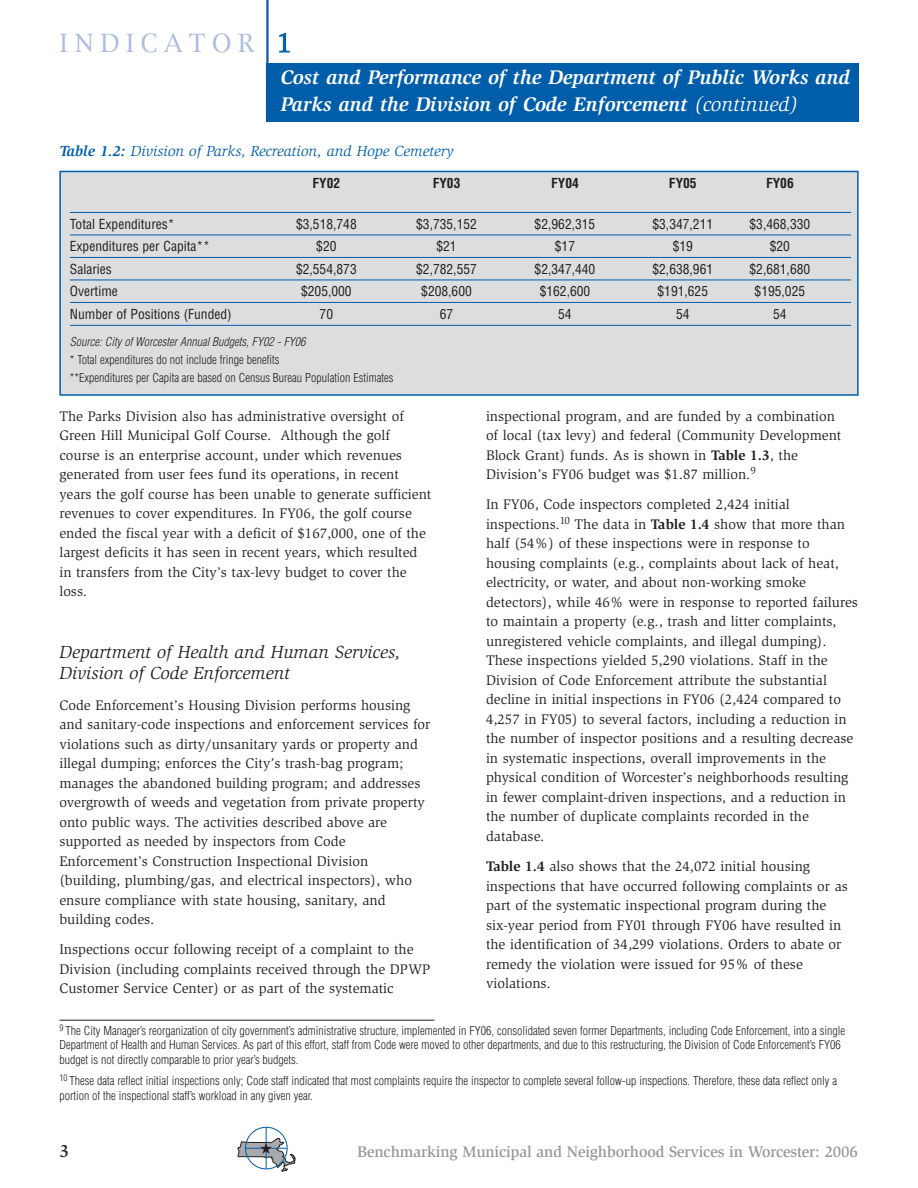
<style>
.page{position:relative;width:918px;height:1188px;background:#fff}
.page>*{position:absolute;margin:0;border:0;box-sizing:border-box;transform-origin:0 0}
.t1{font:24px "New York";letter-spacing:.265em;color:#adbbdf}
.t2{font:italic 700 20.25px/27px "Slimbach";color:#fff}
.t3{font:italic 18px/21px "Slimbach";color:#231f20}
.t4{font:500 18px "Slimbach";color:#231f20}
.t5{font:500 15.75px "Slimbach";letter-spacing:-.01em;color:#939598}
.t6{font:italic 15px "Slimbach";color:#005daa}
.t7{font:14.25px/19.5px "Slimbach";color:#231f20}
.t8{font:condensed 13.5px "Helvetica";color:#231f20}
.t9{font:700 condensed 13.5px "Helvetica";color:#231f20}
.t10{font:300 condensed 12px/14.4px "Helvetica";color:#231f20}
.t11{font:italic 300 condensed 12px "Helvetica";color:#231f20}
.s1{color:#005daa}
.s2{font-weight:400}
.s3{font-weight:700}
</style>
<div class="page">
<hr style="left:266px;top:0;width:3px;height:80px;background:#005daa">
<div style="left:245px;top:1127px;width:43px;height:42px;border:1px solid #005daa;border-radius:50%"></div>
<hr style="left:266px;top:1127px;width:1px;height:42px;background:#005daa">
<svg style="left:237px;top:1138px;width:58px;height:33px"></svg>
<hr style="left:59px;top:1020px;width:375px;height:1px;background:#231f20">
<div style="left:61px;top:172px;width:796px;height:222px;background:#dcddde"></div>
<hr style="left:70px;top:212px;width:781px;height:1px;background:#005daa">
<hr style="left:70px;top:235px;width:781px;height:1px;background:#005daa">
<hr style="left:70px;top:257px;width:781px;height:1px;background:#005daa">
<hr style="left:70px;top:280px;width:781px;height:1px;background:#005daa">
<hr style="left:70px;top:302px;width:781px;height:1px;background:#005daa">
<hr style="left:70px;top:325px;width:781px;height:1px;background:#005daa">
<div style="left:59px;top:171px;width:800px;height:225px;border:2px solid #005daa"></div>
<div style="left:266px;top:63px;width:593px;height:59px;background:#005daa"></div>
<h1 class="t1" style="left:59px;top:33px;width:234px">INDICATOR <span class="s1">1</span></h1>
<h2 class="t2" style="left:281px;top:65px;width:571px">Cost and Performance of the Department of Public Works and<br>Parks and the Division of Code Enforcement <span class="s2">(continued)</span></h2>
<p class="t6" style="left:59px;top:145px;width:396px"><span class="s3">Table 1.2:</span> Division of Parks, Recreation, and Hope Cemetery</p>
<p class="t9" style="left:313px;top:178px;width:29px">FY02</p>
<p class="t9" style="left:433px;top:178px;width:29px">FY03</p>
<p class="t9" style="left:551px;top:178px;width:29px">FY04</p>
<p class="t9" style="left:669px;top:178px;width:29px">FY05</p>
<p class="t9" style="left:766px;top:178px;width:29px">FY06</p>
<p class="t8" style="left:70px;top:219px;width:106px">Total Expenditures*</p>
<p class="t8" style="left:296px;top:219px;width:62px">$3,518,748</p>
<p class="t8" style="left:416px;top:219px;width:62px">$3,735,152</p>
<p class="t8" style="left:535px;top:219px;width:62px">$2,962,315</p>
<p class="t8" style="left:652px;top:219px;width:62px">$3,347,211</p>
<p class="t8" style="left:750px;top:219px;width:62px">$3,468,330</p>
<p class="t8" style="left:70px;top:241px;width:142px">Expenditures per Capita**</p>
<p class="t8" style="left:316px;top:241px;width:22px">$20</p>
<p class="t8" style="left:436px;top:241px;width:22px">$21</p>
<p class="t8" style="left:555px;top:241px;width:22px">$17</p>
<p class="t8" style="left:673px;top:241px;width:22px">$19</p>
<p class="t8" style="left:770px;top:241px;width:22px">$20</p>
<p class="t8" style="left:70px;top:264px;width:43px">Salaries</p>
<p class="t8" style="left:296px;top:264px;width:62px">$2,554,873</p>
<p class="t8" style="left:416px;top:264px;width:62px">$2,782,557</p>
<p class="t8" style="left:535px;top:264px;width:62px">$2,347,440</p>
<p class="t8" style="left:652px;top:264px;width:62px">$2,638,961</p>
<p class="t8" style="left:750px;top:264px;width:62px">$2,681,680</p>
<p class="t8" style="left:70px;top:286px;width:49px">Overtime</p>
<p class="t8" style="left:301px;top:286px;width:52px">$205,000</p>
<p class="t8" style="left:421px;top:286px;width:52px">$208,600</p>
<p class="t8" style="left:540px;top:286px;width:52px">$162,600</p>
<p class="t8" style="left:658px;top:286px;width:52px">$191,625</p>
<p class="t8" style="left:755px;top:286px;width:52px">$195,025</p>
<p class="t8" style="left:70px;top:309px;width:163px">Number of Positions (Funded)</p>
<p class="t8" style="left:320px;top:309px;width:15px">70</p>
<p class="t8" style="left:440px;top:309px;width:15px">67</p>
<p class="t8" style="left:558px;top:309px;width:15px">54</p>
<p class="t8" style="left:676px;top:309px;width:15px">54</p>
<p class="t8" style="left:773px;top:309px;width:15px">54</p>
<p class="t11" style="left:70px;top:337px;width:240px">Source:City ofWorcesterAnnualBudgets,FY02 -FY06</p>
<p class="t10" style="left:70px;top:351px;width:325px;line-height:18px">* Total expenditures do not include fringe benefits<br>**Expenditures per Capita are based on Census Bureau Population Estimates</p>
<p class="t7" style="left:486px;top:407px;width:357px">inspectional program, and are funded by a combination of local (tax levy) and federal (Community Development Block Grant) funds. As is shown in <span class="s3">Table 1.3</span>, the Division’s FY06 budget was $1.87 million.<sup>9</sup></p>
<p class="t7" style="left:486px;top:496px;width:373px">In FY06, Code inspectors completed 2,424 initial inspections.<sup>10</sup> The data in <span class="s3">Table 1.4</span> show that more than half (54%) of these inspections were in response to housing complaints (e.g., complaints about lack of heat, electricity, or water, and about non-working smoke detectors), while 46% were in response to reported failures to maintain a property (e.g., trash and litter complaints, unregistered vehicle complaints, and illegal dumping).<br>These inspections yielded 5,290 violations. Staff in the Division of Code Enforcement attribute the substantial decline in initial inspections in FY06 (2,424 compared to 4,257 in FY05) to several factors, including a reduction in the number of inspector positions and a resulting decrease in systematic inspections, overall improvements in the physical condition of Worcester’s neighborhoods resulting in fewer complaint-driven inspections, and a reduction in the number of duplicate complaints recorded in the database.</p>
<p class="t7" style="left:486px;top:858px;width:364px"><span class="s3">Table 1.4</span> also shows that the 24,072 initial housing inspections that have occurred following complaints or as part of the systematic inspectional program during the six-year period from FY01 through FY06 have resulted in the identification of 34,299 violations. Orders to abate or remedy the violation were issued for 95% of these violations.</p>
<p class="t10" style="left:59px;top:1024px;width:787px"><sup>9</sup> The City Manager’s reorganization of city government’s administrative structure, implemented in FY06, consolidated seven former Departments, including Code Enforcement, into a single<br>Department of Health and Human Services. As part of this effort, staff from Code were moved to other departments, and due to this restructuring, the Division of Code Enforcement’s FY06 budget is not directly comparable to prior year’s budgets.</p>
<p class="t10" style="left:59px;top:1075px;width:779px"><sup>10</sup> These data reflect initial inspections only; Code staff indicated that most complaints require the inspector to complete several follow-up inspections. Therefore, these data reflect only a portion of the inspectional staff’s workload in any given year.</p>
<p class="t7" style="left:59px;top:407px;width:374px">The Parks Division also has administrative oversight of Green Hill Municipal Golf Course. Although the golf course is an enterprise account, under which revenues generated from user fees fund its operations, in recent years the golf course has been unable to generate sufficient revenues to cover expenditures. In FY06, the golf course ended the fiscal year with a deficit of $167,000, one of the largest deficits it has seen in recent years, which resulted in transfers from the City’s tax-levy budget to cover the loss.</p>
<p class="t3" style="left:59px;top:643px;width:343px">Department of Health and Human Services,<br>Division of Code Enforcement</p>
<p class="t7" style="left:59px;top:696px;width:373px">Code Enforcement’s Housing Division performs housing and sanitary-code inspections and enforcement services for violations such as dirty/unsanitary yards or property and illegal dumping; enforces the City’s trash-bag program; manages the abandoned building program; and addresses overgrowth of weeds and vegetation from private property onto public ways. The activities described above are supported as needed by inspectors from Code Enforcement’s Construction Inspectional Division (building, plumbing/gas, and electrical inspectors), who ensure compliance with state housing, sanitary, and building codes.</p>
<p class="t7" style="left:59px;top:941px;width:372px">Inspections occur following receipt of a complaint to the<br>Division (including complaints received through the DPWP<br>Customer Service Center) or as part of the systematic</p>
<p class="t4" style="left:59px;top:1144px;width:11px">3</p>
<p class="t5" style="left:358px;top:1146px;width:502px">Benchmarking Municipal and Neighborhood Services in Worcester: 2006</p>
</div>
